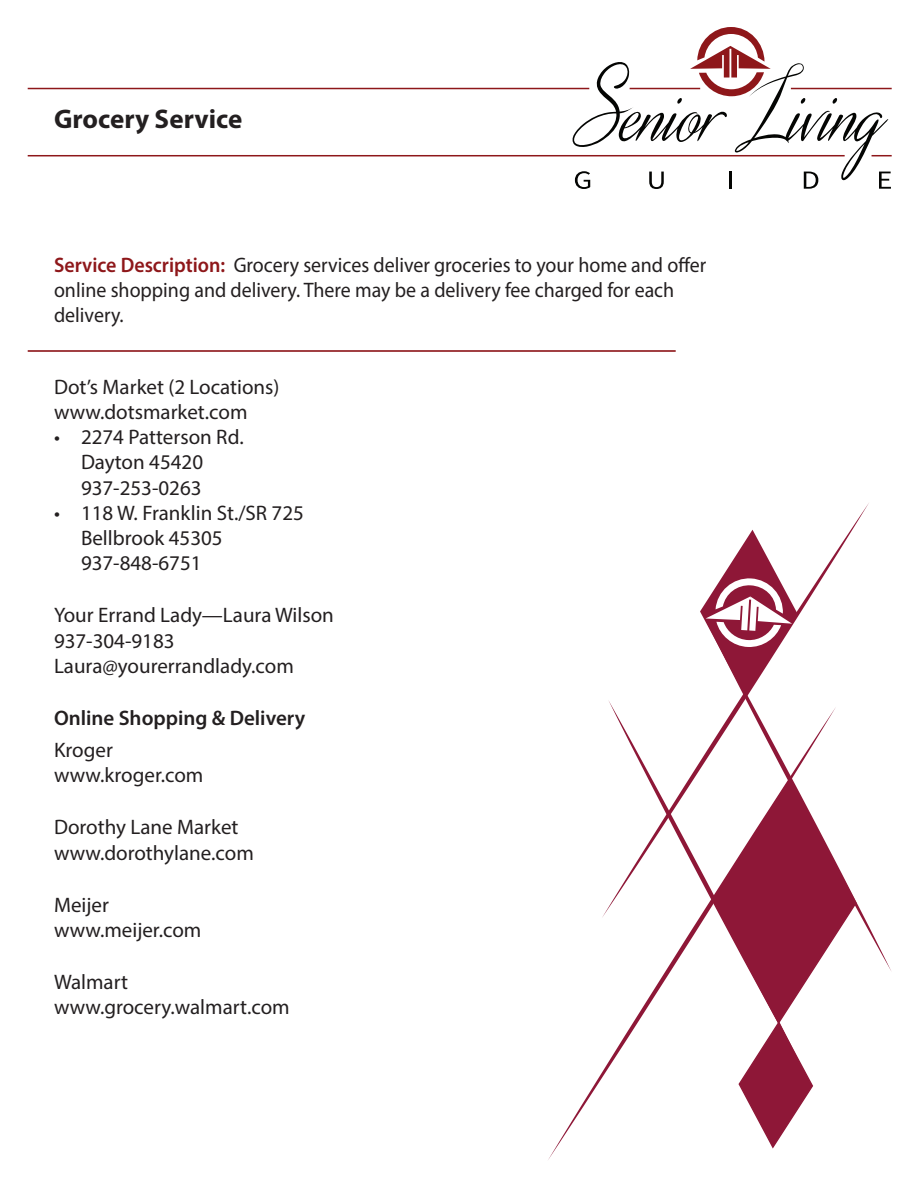
<style>
.page{position:relative;width:918px;height:1188px;background:#fff}
.page>*{position:absolute;margin:0;border:0;box-sizing:border-box;transform-origin:0 0}
.t1{font:700 27px "Myriad Pro";color:#231f20}
.Item_Info{font:21px "Myriad Pro";color:#231f20}
.Item_First_Line{font:21px/25.2px "Myriad Pro";color:#231f20;scale:.95 1}
.Item_First_Line-2{font:21px "Myriad Pro";color:#231f20}
.Item_First_Line-3{font:600 21px "Myriad Pro";color:#231f20}
.s1{font-weight:600;color:#8e171a}
</style>
<div class="page">
<svg style="left:548px;top:972px;width:265px;height:188px"></svg>
<svg style="left:739px;top:614px;width:152px;height:358px"></svg>
<svg style="left:608px;top:700px;width:189px;height:358px"></svg>
<svg style="left:700px;top:530px;width:98px;height:166px"></svg>
<svg style="left:572px;top:27px;width:320px;height:162px"></svg>
<hr style="left:28px;top:155px;width:817px;height:1px;background:#8e171a">
<hr style="left:630px;top:88px;width:70px;height:1px;background:#8e171a">
<hr style="left:28px;top:88px;width:561px;height:1px;background:#8e171a">
<hr style="left:791px;top:88px;width:101px;height:1px;background:#8e171a">
<hr style="left:28px;top:350px;width:648px;height:2px;background:#8e171a">
<p class="t1" style="left:54px;top:102px;width:190px">Grocery Service</p>
<p class="Item_First_Line" style="left:54px;top:252px;width:688px"><span class="s1">Service Description:</span> Grocery services deliver groceries to your home and offer online shopping and delivery. There may be a delivery fee charged for each delivery.</p>
<p class="Item_First_Line-2" style="left:54px;top:374px;width:227px">Dot’s Market (2 Locations)</p>
<p class="Item_Info" style="left:54px;top:399px;width:195px">www.dotsmarket.com</p>
<p class="Item_First_Line-2" style="left:54px;top:424px;width:191px">• 2274 Patterson Rd.</p>
<p class="Item_Info" style="left:81px;top:449px;width:124px">Dayton 45420</p>
<p class="Item_Info" style="left:81px;top:475px;width:122px">937-253-0263</p>
<p class="Item_First_Line-2" style="left:54px;top:500px;width:251px">• 118 W. Franklin St./SR 725</p>
<p class="Item_Info" style="left:81px;top:525px;width:143px">Bellbrook 45305</p>
<p class="Item_Info" style="left:81px;top:550px;width:122px">937-848-6751</p>
<p class="Item_First_Line-2" style="left:54px;top:602px;width:281px">Your Errand Lady—Laura Wilson</p>
<p class="Item_Info" style="left:54px;top:628px;width:122px">937-304-9183</p>
<p class="Item_Info" style="left:54px;top:653px;width:241px">Laura@yourerrandlady.com</p>
<p class="Item_First_Line-3" style="left:54px;top:705px;width:253px">Online Shopping &amp; Delivery</p>
<p class="Item_First_Line-2" style="left:54px;top:737px;width:60px">Kroger</p>
<p class="Item_Info" style="left:54px;top:762px;width:151px">www.kroger.com</p>
<p class="Item_First_Line-2" style="left:54px;top:814px;width:186px">Dorothy Lane Market</p>
<p class="Item_Info" style="left:54px;top:840px;width:201px">www.dorothylane.com</p>
<p class="Item_First_Line-2" style="left:54px;top:892px;width:56px">Meijer</p>
<p class="Item_Info" style="left:54px;top:917px;width:149px">www.meijer.com</p>
<p class="Item_First_Line-2" style="left:54px;top:969px;width:76px">Walmart</p>
<p class="Item_Info" style="left:54px;top:994px;width:237px">www.grocery.walmart.com</p>
</div>
